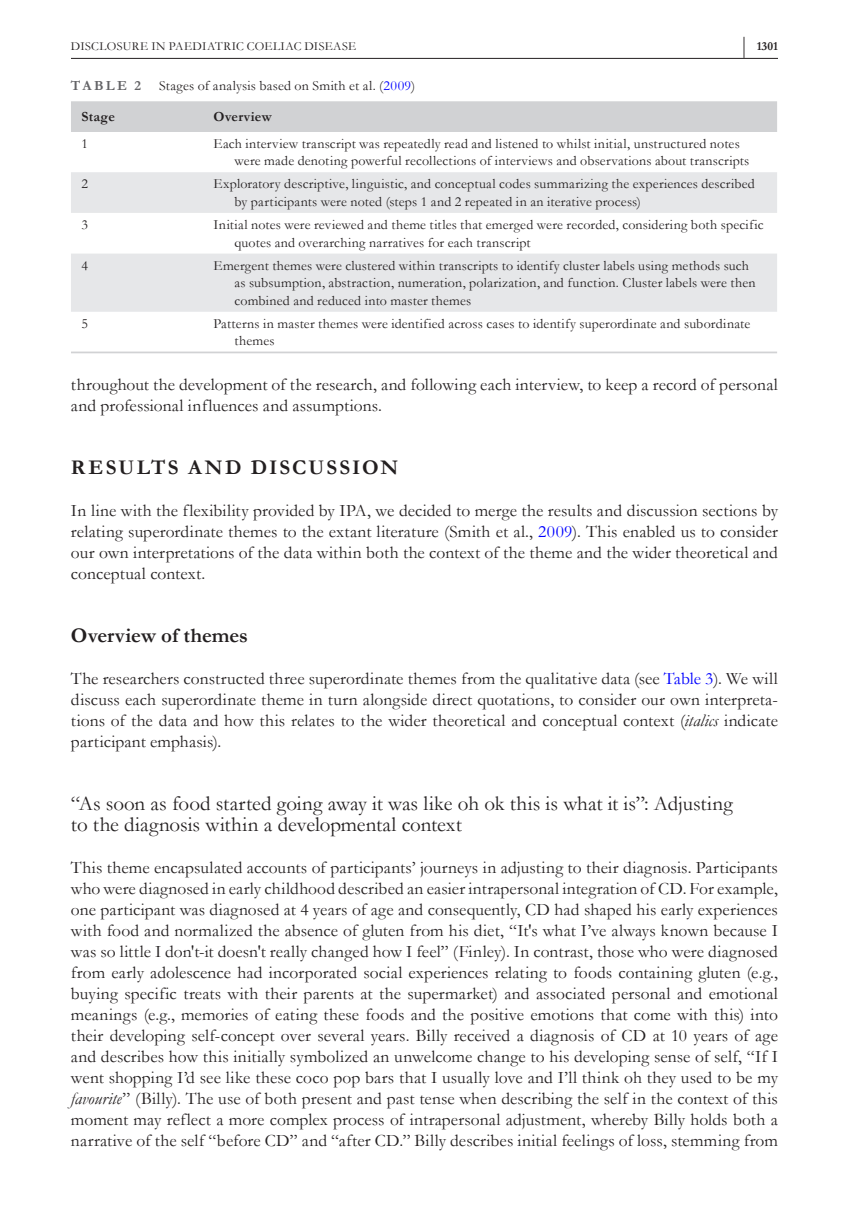
<style>
.page{position:relative;width:849px;height:1221px;background:#fff}
.page>*{position:absolute;margin:0;border:0;box-sizing:border-box;transform-origin:0 0}
.t1{font:21px/21px "Garamond";color:#231f20}
.t2{font:700 21px "Garamond";letter-spacing:.105em;color:#231f20}
.t3{font:700 21px "Garamond";letter-spacing:-.005em;color:#231f20}
.t4{font:17.5px/21px "Garamond";letter-spacing:.005em;color:#231f20;text-align:justify}
.t5{font:14px/17.5px "Garamond";letter-spacing:.015em;color:#231f20}
.t6{font:700 14px "Garamond";letter-spacing:.02em;color:#231f20}
.t7{font:700 14px "Garamond";letter-spacing:.165em;color:#636366}
.t8{font:12.25px "Garamond";letter-spacing:.03em;color:#231f20}
.t9{font:700 12.25px "Garamond";color:#231f20}
.s1{font-size:23.62px}
.s2{color:#00f}
.s3{font-style:italic}
</style>
<div class="page">
<hr style="left:71px;top:58px;width:706px;height:1px;background:#231f20">
<div style="left:71px;top:101px;width:705px;height:31px;background:#d1d2d4"></div>
<svg style="left:71px;top:172px;width:705px;height:140px;fill:#e6e7e9"></svg>
<hr style="left:71px;top:351px;width:132px;height:2px;background:#d1d2d4">
<hr style="left:203px;top:351px;width:573px;height:2px;background:#d1d2d4">
<p class="t8" style="left:71px;top:38px;width:286px">DISCLOSURE IN PAEDIATRIC COELIAC DISEASE</p>
<p class="t9" style="left:740px;top:38px;width:38px"><span class="s1">|</span> 1301</p>
<p class="t7" style="left:71px;top:76px;width:72px">TABLE 2</p>
<p class="t5" style="left:159px;top:76px;width:258px">Stages of analysis based on Smith et al. (<span class="s2">2009</span>)</p>
<p class="t6" style="left:81px;top:107px;width:35px">Stage</p>
<p class="t6" style="left:213px;top:107px;width:60px">Overview</p>
<p class="t5" style="left:81px;top:134px;width:8px">1</p>
<p class="t5" style="left:234px;top:134px;width:516px;text-indent:-21px">Each interview transcript was repeatedly read and listened to whilst initial, unstructured notes were made denoting powerful recollections of interviews and observations about transcripts</p>
<p class="t5" style="left:81px;top:175px;width:8px">2</p>
<p class="t5" style="left:234px;top:175px;width:521px;text-indent:-21px">Exploratory descriptive, linguistic, and conceptual codes summarizing the experiences described by participants were noted (steps 1 and 2 repeated in an iterative process)</p>
<p class="t5" style="left:81px;top:215px;width:8px">3</p>
<p class="t5" style="left:234px;top:215px;width:530px;text-indent:-21px">Initial notes were reviewed and theme titles that emerged were recorded, considering both specific quotes and overarching narratives for each transcript</p>
<p class="t5" style="left:81px;top:256px;width:8px">4</p>
<p class="t5" style="left:234px;top:256px;width:522px;text-indent:-21px">Emergent themes were clustered within transcripts to identify cluster labels using methods such as subsumption, abstraction, numeration, polarization, and function. Cluster labels were then combined and reduced into master themes</p>
<p class="t5" style="left:81px;top:314px;width:8px">5</p>
<p class="t5" style="left:234px;top:314px;width:517px;text-indent:-21px">Patterns in master themes were identified across cases to identify superordinate and subordinate themes</p>
<p class="t4" style="left:71px;top:373px;width:708px">throughout the development of the research, and following each interview, to keep a record of personal and professional influences and assumptions.</p>
<p class="t2" style="left:71px;top:453px;width:328px">RESULTS AND DISCUSSION</p>
<p class="t4" style="left:71px;top:499px;width:708px">In line with the flexibility provided by IPA, we decided to merge the results and discussion sections by relating superordinate themes to the extant literature (Smith et al., <span class="s2">2009</span>). This enabled us to consider our own interpretations of the data within both the context of the theme and the wider theoretical and conceptual context.</p>
<p class="t3" style="left:71px;top:621px;width:178px">Overview of themes</p>
<p class="t4" style="left:71px;top:667px;width:708px">The researchers constructed three superordinate themes from the qualitative data (see <span class="s2">Table 3</span>). We will discuss each superordinate theme in turn alongside direct quotations, to consider our own interpreta&shy;tions of the data and how this relates to the wider theoretical and conceptual context (<span class="s3">italics</span> indicate participant emphasis).</p>
<p class="t1" style="left:71px;top:792px;width:663px">“As soon as food started going away it was like oh ok this is what it is”: Adjusting to the diagnosis within a developmental context</p>
<p class="t4" style="left:71px;top:856px;width:708px">This theme encapsulated accounts of participants’ journeys in adjusting to their diagnosis. Participants who were diagnosed in early childhood described an easier intrapersonal integration of CD. For example, one participant was diagnosed at 4 years of age and consequently, CD had shaped his early experiences with food and normalized the absence of gluten from his diet, “It's what I’ve always known because I was so little I don't-it doesn't really changed how I feel” (Finley). In contrast, those who were diagnosed from early adolescence had incorporated social experiences relating to foods containing gluten (e.g., buying specific treats with their parents at the supermarket) and associated personal and emotional meanings (e.g., memories of eating these foods and the positive emotions that come with this) into their developing self-concept over several years. Billy received a diagnosis of CD at 10 years of age and describes how this initially symbolized an unwelcome change to his developing sense of self, “If I went shopping I’d see like these coco pop bars that I usually love and I’ll think oh they used to be my <span class="s3">favourite</span>” (Billy). The use of both present and past tense when describing the self in the context of this moment may reflect a more complex process of intrapersonal adjustment, whereby Billy holds both a narrative of the self “before CD” and “after CD.” Billy describes initial feelings of loss, stemming from</p>
</div>
